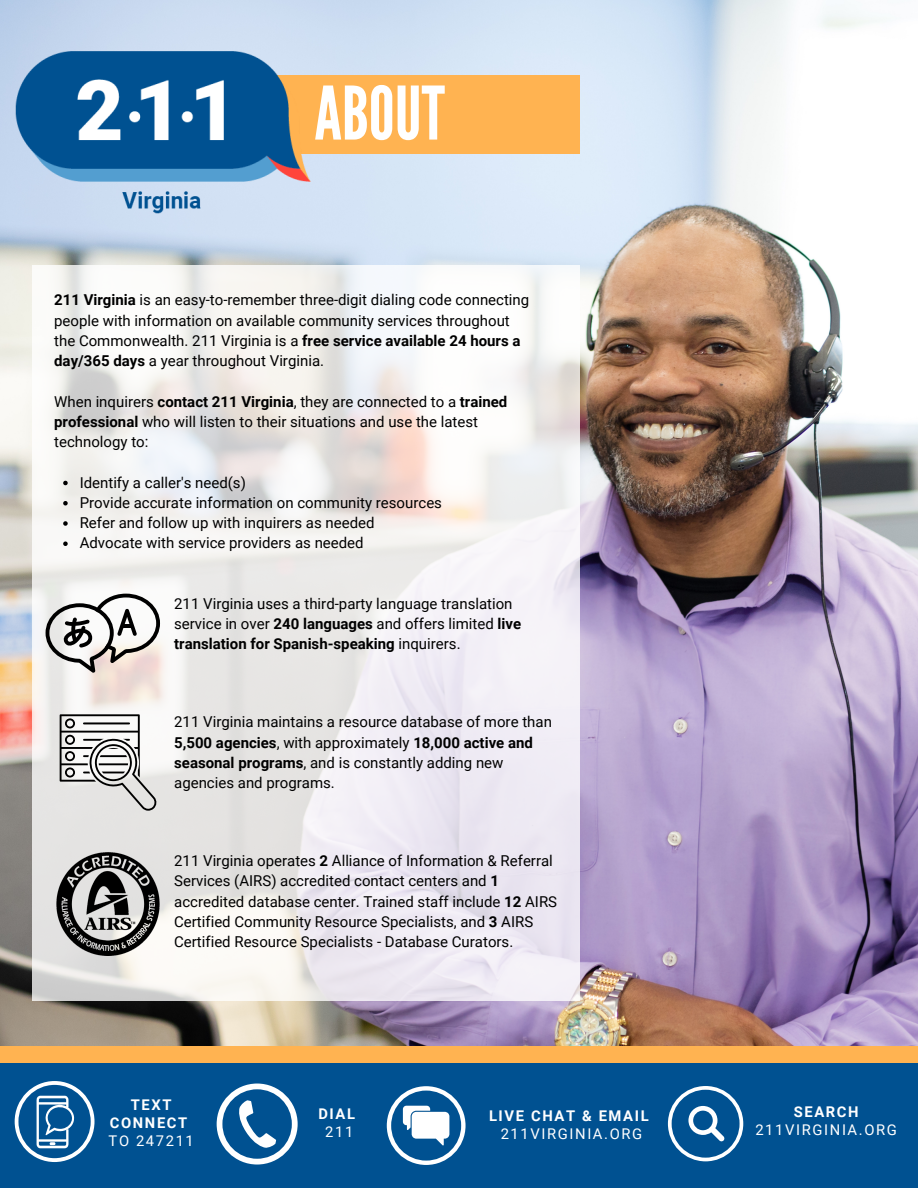
<style>
.page{position:relative;width:918px;height:1188px;background:#fff}
.page>*{position:absolute;margin:0;border:0;box-sizing:border-box;transform-origin:0 0}
.t1{font:73.5px "League Gothic";color:#fff}
.t2{font:15px/20.2px "Roboto";color:#000}
.t3{font:14.85px "Roboto";letter-spacing:.11em;color:#fff}
.t4{font:700 14.85px "Roboto";letter-spacing:.11em;color:#fff}
.t5{font:700 14.7px/18px "Roboto";letter-spacing:.11em;color:#fff;text-align:center}
.t6{font:14.7px "Roboto";letter-spacing:.11em;color:#fff}
.s1{font-weight:700}
</style>
<div class="page">
<img style="left:0;top:0;width:918px;height:1046px">
<svg style="left:33px;top:265px;width:547px;height:736px"></svg>
<div style="left:0;top:1046px;width:918px;height:113px;background:#ffb351"></div>
<div style="left:48px;top:75px;width:532px;height:79px;background:#ffb351"></div>
<div style="left:0;top:1063px;width:918px;height:125px;background:#005191"></div>
<svg style="left:217px;top:1084px;width:81px;height:81px"></svg>
<svg style="left:668px;top:1086px;width:75px;height:75px"></svg>
<svg style="left:387px;top:1086px;width:79px;height:79px"></svg>
<svg style="left:15px;top:1081px;width:80px;height:81px"></svg>
<svg style="left:46px;top:594px;width:114px;height:79px"></svg>
<hr style="left:121px;top:624px;width:12px;height:4px;background:#000">
<svg style="left:60px;top:714px;width:96px;height:97px"></svg>
<img style="left:56px;top:853px;width:104px;height:102px">
<img style="left:11px;top:46px;width:300px;height:170px">
<svg style="left:63px;top:481px;width:5px;height:4px"></svg>
<svg style="left:63px;top:501px;width:5px;height:5px"></svg>
<svg style="left:63px;top:521px;width:5px;height:5px"></svg>
<svg style="left:63px;top:542px;width:5px;height:4px"></svg>
<h1 class="t1" style="left:314px;top:71px;width:132px">ABOUT</h1>
<p class="t2" style="left:54px;top:290px;width:477px"><span class="s1">211 Virginia</span> is an easy-to-remember three-digit dialing code connecting people with information on available community services throughout the Commonwealth. 211 Virginia is a <span class="s1">free service available 24 hours a day/365 days</span> a year throughout Virginia.</p>
<p class="t2" style="left:54px;top:391px;width:455px">When inquirers <span class="s1">contact 211 Virginia</span>, they are connected to a <span class="s1">trained professional</span> who will listen to their situations and use the latest technology to:</p>
<p class="t2" style="left:80px;top:472px;width:364px">Identify a caller's need(s)<br>Provide accurate information on community resources Refer and follow up with inquirers as needed<br>Advocate with service providers as needed</p>
<p class="t2" style="left:174px;top:594px;width:349px">211 Virginia uses a third-party language translation service in over <span class="s1">240 languages</span> and offers limited <span class="s1">live translation for Spanish-speaking</span> inquirers.</p>
<p class="t2" style="left:174px;top:712px;width:379px">211 Virginia maintains a resource database of more than <span class="s1">5,500 agencies</span>, with approximately <span class="s1">18,000 active and seasonal programs</span>, and is constantly adding new agencies and programs.</p>
<p class="t2" style="left:174px;top:851px;width:385px">211 Virginia operates <span class="s1">2</span> Alliance of Information &amp; Referral Services (AIRS) accredited contact centers and <span class="s1">1 </span>accredited database center. Trained staff include <span class="s1">12</span> AIRS Certified Community Resource Specialists, and <span class="s1">3</span> AIRS Certified Resource Specialists - Database Curators.</p>
<p class="t5" style="left:110px;top:1096px;width:79px">TEXT<br>CONNECT</p>
<p class="t6" style="left:109px;top:1133px;width:87px">TO 247211</p>
<p class="t5" style="left:318px;top:1105px;width:38px">DIAL</p>
<p class="t6" style="left:325px;top:1124px;width:30px">211</p>
<p class="t4" style="left:489px;top:1107px;width:161px">LIVE CHAT &amp; EMAIL</p>
<p class="t3" style="left:501px;top:1125px;width:143px">211VIRGINIA.ORG</p>
<p class="t4" style="left:794px;top:1103px;width:66px">SEARCH</p>
<p class="t3" style="left:755px;top:1121px;width:143px">211VIRGINIA.ORG</p>
</div>
